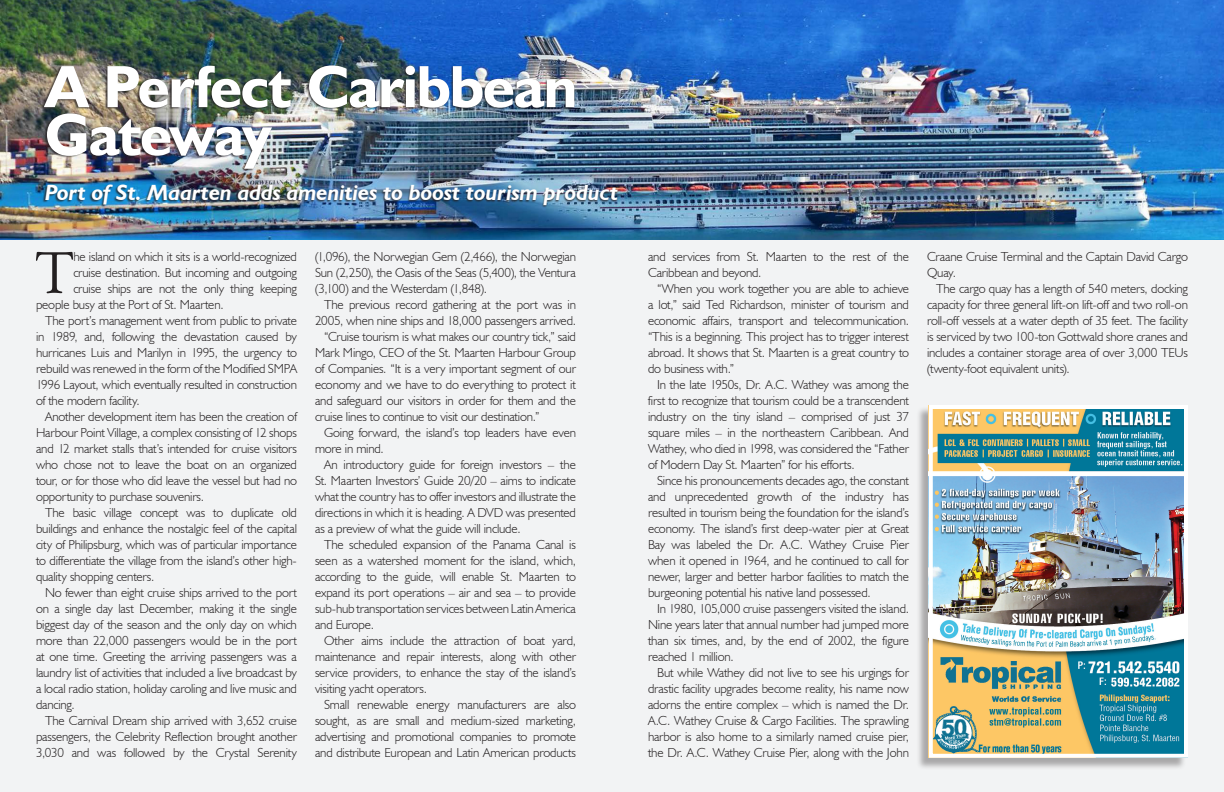
<style>
.page{position:relative;width:1224px;height:792px;background:#fff}
.page>*{position:absolute;margin:0;border:0;box-sizing:border-box;transform-origin:0 0}
.t1{font:700 60px/48px "Humanist 521 BT";letter-spacing:-.02em;color:#fff}
.First_paragraph{font:58.6px "Goudy Old Style BT";color:#231f20}
.Large_Subhead{font:italic 700 22px "Humanist 521 BT";color:#fff}
.text{font:300 13px/16px "Humanist 521 BT";letter-spacing:-.015em;color:#231f20;text-align:justify}
.First_paragraph-2{font:300 13px "Humanist 521 BT";letter-spacing:-.015em;color:#231f20}
</style>
<div class="page">
<div style="left:0;top:0;width:612px;height:792px;background:#f2f3f4"></div>
<div style="left:612px;top:0;width:612px;height:792px;background:#f2f3f4"></div>
<div style="left:916px;top:406px;width:271px;height:364px;background:#231f20;opacity:.35"></div>
<img style="left:934px;top:410px;width:249px;height:343px">
<div style="left:929px;top:405px;width:259px;height:353px;border:4px solid #fff"></div>
<img style="left:0;top:0;width:1224px;height:240px">
<div style="left:41px;top:65px;width:577px;height:143px;background:#231f20;opacity:.75"></div>
<p class="t1" style="left:45px;top:61px;width:534px">A Perfect Caribbean<br>Gateway</p>
<p class="Large_Subhead" style="left:45px;top:179px;width:575px">Port of St. Maarten adds amenities to boost tourism product</p>
<p class="First_paragraph" style="left:35px;top:237px;width:40px">T</p>
<p class="First_paragraph-2" style="left:73px;top:249px;width:225px">he island on which it sits is a world-recognized</p>
<p class="First_paragraph-2" style="left:73px;top:265px;width:225px">cruise destination. But incoming and outgoing</p>
<p class="First_paragraph-2" style="left:73px;top:281px;width:225px">cruise ships are not the only thing keeping</p>
<p class="First_paragraph-2" style="left:36px;top:297px;width:189px">people busy at the Port of St. Maarten.</p>
<p class="text" style="left:36px;top:312px;width:263px;text-indent:9px">The port’s management went from public to private in 1989, and, following the devastation caused by hurricanes Luis and Marilyn in 1995, the urgency to rebuild was renewed in the form of the Modified SMPA 1996 Layout, which eventually resulted in construction of the modern facility.</p>
<p class="text" style="left:36px;top:408px;width:263px;text-indent:9px">Another development item has been the creation of Harbour Point Village, a complex consisting of 12 shops and 12 market stalls that’s intended for cruise visitors who chose not to leave the boat on an organized tour, or for those who did leave the vessel but had no opportunity to purchase souvenirs.</p>
<p class="text" style="left:36px;top:504px;width:263px;text-indent:9px">The basic village concept was to duplicate old buildings and enhance the nostalgic feel of the capital city of Philipsburg, which was of particular importance to differentiate the village from the island’s other high&shy;quality shopping centers.</p>
<p class="text" style="left:36px;top:584px;width:263px;text-indent:9px">No fewer than eight cruise ships arrived to the port on a single day last December, making it the single biggest day of the season and the only day on which more than 22,000 passengers would be in the port at one time. Greeting the arriving passengers was a laundry list of activities that included a live broadcast by a local radio station, holiday caroling and live music and dancing.</p>
<p class="text" style="left:36px;top:712px;width:263px;text-indent:9px">The Carnival Dream ship arrived with 3,652 cruise passengers, the Celebrity Reflection brought another 3,030 and was followed by the Crystal Serenity</p>
<p class="text" style="left:315px;top:248px;width:263px">(1,096), the Norwegian Gem (2,466), the Norwegian Sun (2,250), the Oasis of the Seas (5,400), the Ventura (3,100) and the Westerdam (1,848).</p>
<p class="text" style="left:315px;top:296px;width:263px;text-align:right">The previous record gathering at the port was in<br>2005, when nine ships and 18,000 passengers arrived.</p>
<p class="text" style="left:315px;top:328px;width:263px;text-indent:9px">“Cruise tourism is what makes our country tick,” said Mark Mingo, CEO of the St. Maarten Harbour Group of Companies. “It is a very important segment of our economy and we have to do everything to protect it and safeguard our visitors in order for them and the cruise lines to continue to visit our destination.”</p>
<p class="text" style="left:315px;top:424px;width:263px;text-indent:9px">Going forward, the island’s top leaders have even more in mind.</p>
<p class="text" style="left:315px;top:456px;width:263px;text-indent:9px">An introductory guide for foreign investors – the St. Maarten Investors’ Guide 20/20 – aims to indicate what the country has to offer investors and illustrate the directions in which it is heading. A DVD was presented as a preview of what the guide will include.</p>
<p class="text" style="left:315px;top:536px;width:263px;text-indent:9px">The scheduled expansion of the Panama Canal is seen as a watershed moment for the island, which, according to the guide, will enable St. Maarten to expand its port operations – air and sea – to provide sub-hub transportation services between Latin America and Europe.</p>
<p class="text" style="left:315px;top:632px;width:263px;text-indent:9px">Other aims include the attraction of boat yard, maintenance and repair interests, along with other service providers, to enhance the stay of the island’s visiting yacht operators.</p>
<p class="text" style="left:315px;top:696px;width:263px;text-indent:9px">Small renewable energy manufacturers are also sought, as are small and medium-sized marketing, advertising and promotional companies to promote and distribute European and Latin American products</p>
<p class="text" style="left:648px;top:248px;width:263px">and services from St. Maarten to the rest of the<br>Caribbean and beyond.</p>
<p class="text" style="left:648px;top:280px;width:263px;text-indent:9px">“When you work together you are able to achieve a lot,” said Ted Richardson, minister of tourism and economic affairs, transport and telecommunication. “This is a beginning. This project has to trigger interest abroad. It shows that St. Maarten is a great country to do business with.”</p>
<p class="text" style="left:648px;top:376px;width:263px;text-indent:9px">In the late 1950s, Dr. A.C. Wathey was among the first to recognize that tourism could be a transcendent industry on the tiny island – comprised of just 37 square miles – in the northeastern Caribbean. And Wathey, who died in 1998, was considered the “Father of Modern Day St. Maarten” for his efforts.</p>
<p class="text" style="left:648px;top:472px;width:263px;text-indent:9px">Since his pronouncements decades ago, the constant and unprecedented growth of the industry has resulted in tourism being the foundation for the island’s economy. The island’s first deep-water pier at Great Bay was labeled the Dr. A.C. Wathey Cruise Pier when it opened in 1964, and he continued to call for newer, larger and better harbor facilities to match the burgeoning potential his native land possessed.</p>
<p class="text" style="left:648px;top:600px;width:263px;text-indent:9px">In 1980, 105,000 cruise passengers visited the island.<br>Nine years later that annual number had jumped more than six times, and, by the end of 2002, the figure reached 1 million.</p>
<p class="text" style="left:648px;top:664px;width:263px;text-indent:9px">But while Wathey did not live to see his urgings for drastic facility upgrades become reality, his name now adorns the entire complex – which is named the Dr.<br>A.C. Wathey Cruise &amp; Cargo Facilities. The sprawling harbor is also home to a similarly named cruise pier, the Dr. A.C. Wathey Cruise Pier, along with the John</p>
<p class="text" style="left:927px;top:248px;width:262px">Craane Cruise Terminal and the Captain David Cargo<br>Quay.</p>
<p class="text" style="left:927px;top:280px;width:263px;text-indent:9px">The cargo quay has a length of 540 meters, docking capacity for three general lift-on lift-off and two roll-on roll-off vessels at a water depth of 35 feet. The facility is serviced by two 100-ton Gottwald shore cranes and includes a container storage area of over 3,000 TEUs (twenty-foot equivalent units).</p>
</div>
